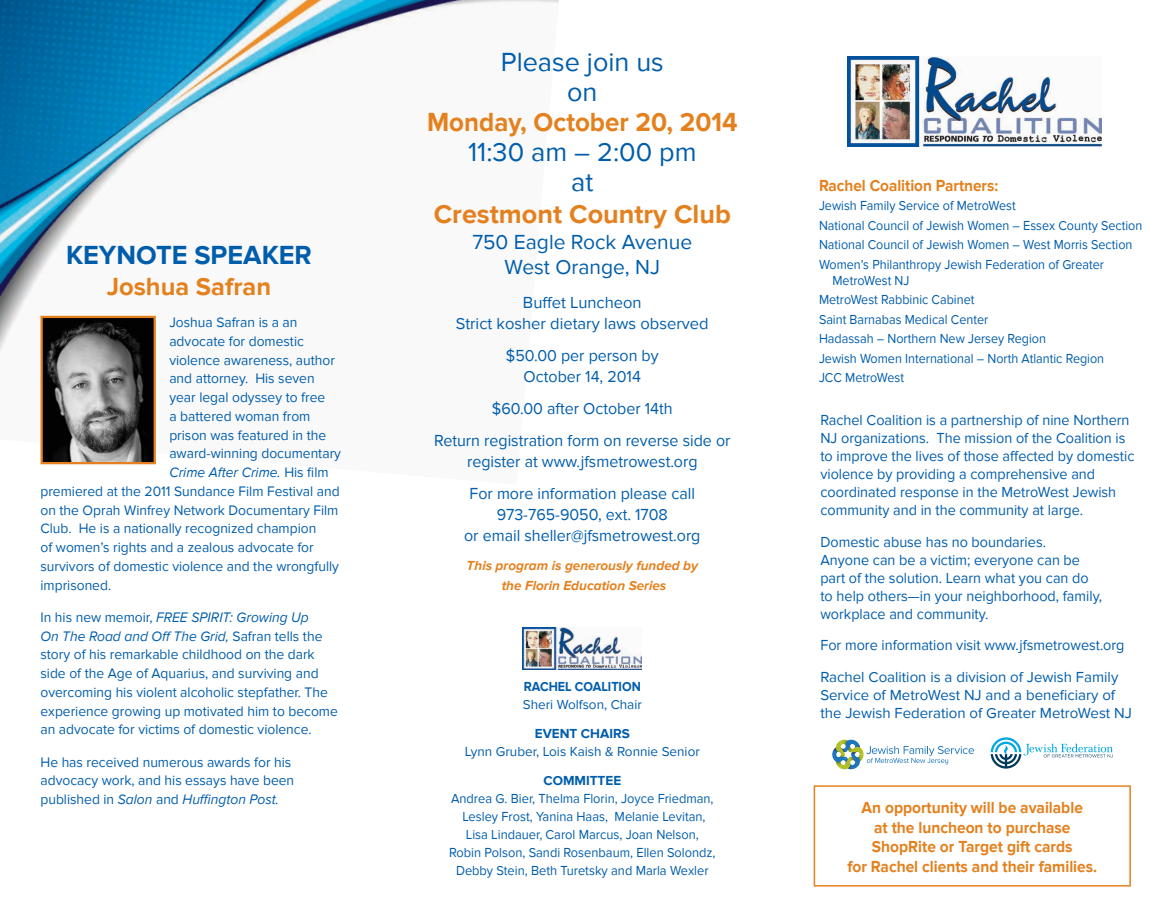
<style>
.page{position:relative;width:1161px;height:918px;background:#fff}
.page>*{position:absolute;margin:0;border:0;box-sizing:border-box;transform-origin:0 0}
.t1{font:27px/30px "Proxima Nova";color:#005dac;text-align:center}
.t2{font:700 27px "Proxima Nova";color:#e4811e;scale:.96 1}
.t3{font:700 27px "Proxima Nova";color:#e4811e}
.t4{font:700 27px "Proxima Nova";color:#005dac}
.t5{font:700 25.5px "Proxima Nova";color:#e4811e}
.t6{font:21px/25.2px "Proxima Nova";color:#005dac;text-align:center}
.t7{font:16.5px/21px "Proxima Nova";color:#005dac;text-align:center}
.t8{font:700 16.5px/19.8px "Proxima Nova";color:#e4811e;text-align:center;scale:.94 1}
.t9{font:700 16.5px "Proxima Nova";color:#e4811e;scale:.93 1}
.t10{font:15px/18px "Proxima Nova";color:#005dac;scale:.96 1}
.t11{font:15px/18px "Proxima Nova";color:#005dac}
.t12{font:14.25px/18.8px "Proxima Nova";color:#005dac}
.t13{font:italic 14.25px "Proxima Nova";color:#005dac}
.t14{font:13.5px/19.5px "Proxima Nova";color:#005dac;scale:.93 1}
.t15{font:13.5px/18px "Proxima Nova";color:#005dac;text-align:center;scale:.95 1}
.t16{font:italic 700 13.5px/19.8px "Proxima Nova";color:#e4811e;text-align:center}
.t17{font:13.5px "Proxima Nova";color:#005dac}
.t18{font:700 13.5px "Proxima Nova";color:#005dac}
.t19{font:700 13.5px "Proxima Nova";color:#005dac;scale:.93 1}
.s1{font-style:normal}
.s2{font-style:italic}
</style>
<div class="page">
<img style="left:0;top:0;width:559px;height:465px">
<img style="left:523px;top:627px;width:119px;height:42px">
<img style="left:848px;top:57px;width:254px;height:89px">
<div style="left:814px;top:785px;width:317px;height:102px;border:2px solid #e4811e"></div>
<img style="left:44px;top:319px;width:109px;height:142px">
<div style="left:41px;top:316px;width:115px;height:148px;border:2px solid #e4811e"></div>
<svg style="left:991px;top:737px;width:122px;height:32px"></svg>
<svg style="left:832px;top:740px;width:142px;height:29px"></svg>
<h1 class="t4" style="left:66px;top:240px;width:247px">KEYNOTE SPEAKER</h1>
<h2 class="t5" style="left:107px;top:272px;width:166px">Joshua Safran</h2>
<p class="t12" style="left:169px;top:313px;width:130px">Joshua Safran is a an</p>
<p class="t12" style="left:169px;top:332px;width:136px">advocate for domestic</p>
<p class="t12" style="left:169px;top:351px;width:167px">violence awareness, author</p>
<p class="t12" style="left:169px;top:369px;width:147px">and attorney. His seven</p>
<p class="t12" style="left:169px;top:388px;width:157px">year legal odyssey to free</p>
<p class="t12" style="left:169px;top:407px;width:143px">a battered woman from</p>
<p class="t12" style="left:169px;top:426px;width:158px">prison was featured in the</p>
<p class="t12" style="left:169px;top:444px;width:173px">award-winning documentary</p>
<p class="t13" style="left:169px;top:464px;width:161px">Crime After Crime. <span class="s1">His film</span></p>
<p class="t12" style="left:41px;top:482px;width:301px">premiered at the 2011 Sundance Film Festival and</p>
<p class="t12" style="left:41px;top:501px;width:299px">on the Oprah Winfrey Network Documentary Film</p>
<p class="t12" style="left:41px;top:519px;width:277px">Club. He is a nationally recognized champion</p>
<p class="t12" style="left:41px;top:538px;width:275px">of women’s rights and a zealous advocate for</p>
<p class="t12" style="left:41px;top:557px;width:300px">survivors of domestic violence and the wrongfully</p>
<p class="t12" style="left:41px;top:576px;width:72px">imprisoned.</p>
<p class="t12" style="left:41px;top:608px;width:299px">In his new memoir, <span class="s2">FREE SPIRIT: Growing Up<br>On The Road and Off The Grid,</span> Safran tells the story of his remarkable childhood on the dark side of the Age of Aquarius, and surviving and overcoming his violent alcoholic stepfather. The experience growing up motivated him to become an advocate for victims of domestic violence.</p>
<p class="t12" style="left:41px;top:753px;width:255px">He has received numerous awards for his advocacy work, and his essays have been published in <span class="s2">Salon</span> and <span class="s2">Huffington Post.</span></p>
<h1 class="t1" style="left:501px;top:47px;width:164px">Please join us on</h1>
<h1 class="t2" style="left:427px;top:107px;width:325px">Monday, October 20, 2014</h1>
<h1 class="t1" style="left:468px;top:137px;width:230px">11:30 am – 2:00 pm at</h1>
<h1 class="t3" style="left:434px;top:199px;width:299px">Crestmont Country Club</h1>
<h3 class="t6" style="left:472px;top:229px;width:221px">750 Eagle Rock Avenue<br>West Orange, NJ</h3>
<p class="t7" style="left:456px;top:293px;width:254px">Buffet Luncheon<br>Strict kosher dietary laws observed</p>
<p class="t7" style="left:506px;top:345px;width:154px">$50.00 per person by<br>October 14, 2014</p>
<p class="t7" style="left:434px;top:393px;width:298px;line-height:31.8px">$60.00 after October 14th<br>Return registration form on reverse side or</p>
<p class="t7" style="left:467px;top:446px;width:232px;line-height:31.8px;text-align:left">register at www.jfsmetrowest.org<br>For more information please call</p>
<p class="t7" style="left:464px;top:504px;width:238px">973-765-9050, ext. 1708<br>or email sheller@jfsmetrowest.org</p>
<p class="t16" style="left:467px;top:556px;width:233px">This program is generously funded by the Florin Education Series</p>
<p class="t19" style="left:524px;top:679px;width:127px">RACHEL COALITION</p>
<p class="t17" style="left:523px;top:697px;width:121px">Sheri Wolfson, Chair</p>
<p class="t18" style="left:535px;top:726px;width:96px">EVENT CHAIRS</p>
<p class="t17" style="left:465px;top:744px;width:237px">Lynn Gruber, Lois Kaish &amp; Ronnie Senior</p>
<p class="t18" style="left:543px;top:773px;width:79px">COMMITTEE</p>
<p class="t15" style="left:449px;top:790px;width:282px">Andrea G. Bier, Thelma Florin, Joyce Friedman, Lesley Frost, Yanina Haas, Melanie Levitan, Lisa Lindauer, Carol Marcus, Joan Nelson, Robin Polson, Sandi Rosenbaum, Ellen Solondz, Debby Stein, Beth Turetsky and Marla Wexler</p>
<p class="t9" style="left:819px;top:176px;width:194px">Rachel Coalition Partners:</p>
<p class="t14" style="left:819px;top:196px;width:349px">Jewish Family Service of MetroWest<br>National Council of Jewish Women – Essex County Section National Council of Jewish Women – West Morris Section Women’s Philanthropy Jewish Federation of Greater</p>
<p class="t14" style="left:819px;top:271px;width:308px;text-indent:13px">MetroWest NJ<br>MetroWest Rabbinic Cabinet<br>Saint Barnabas Medical Center<br>Hadassah – Northern New Jersey Region<br>Jewish Women International – North Atlantic Region<br>JCC MetroWest</p>
<p class="t10" style="left:820px;top:412px;width:329px">Rachel Coalition is a partnership of nine Northern NJ organizations. The mission of the Coalition is to improve the lives of those affected by domestic violence by providing a comprehensive and coordinated response in the MetroWest Jewish community and in the community at large.</p>
<p class="t10" style="left:820px;top:533px;width:295px">Domestic abuse has no boundaries.<br>Anyone can be a victim; everyone can be part of the solution. Learn what you can do to help others—in your neighborhood, family, workplace and community.</p>
<p class="t10" style="left:820px;top:630px;width:318px;line-height:31.5px">For more information visit www.jfsmetrowest.org<br>Rachel Coalition is a division of Jewish Family</p>
<p class="t11" style="left:820px;top:686px;width:313px">Service of MetroWest NJ and a beneficiary of the Jewish Federation of Greater MetroWest NJ</p>
<p class="t8" style="left:847px;top:798px;width:267px">An opportunity will be available<br>at the luncheon to purchase<br>ShopRite or Target gift cards<br>for Rachel clients and their families.</p>
</div>
